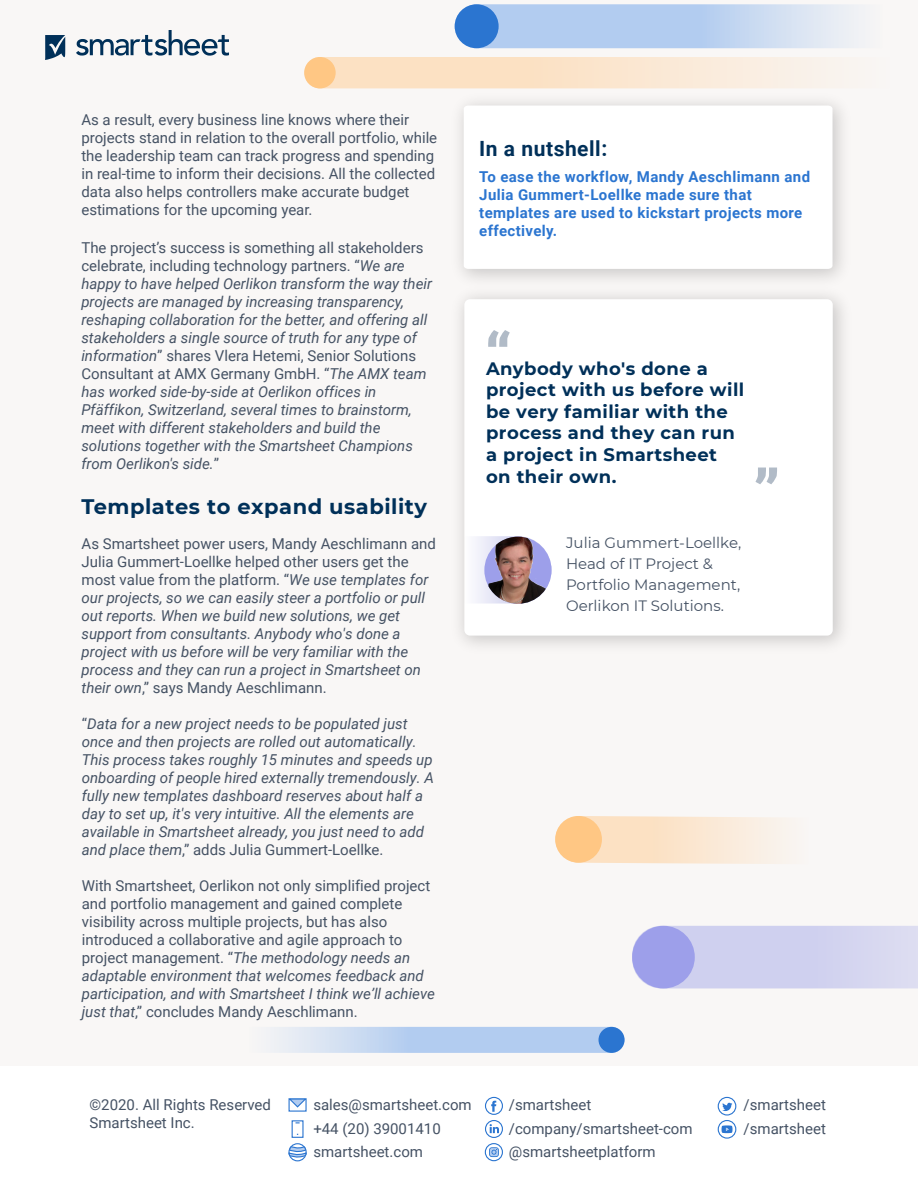
<style>
.page{position:relative;width:918px;height:1188px;background:#f9f7f6}
.page>*{position:absolute;margin:0;border:0;box-sizing:border-box;transform-origin:0 0}
.t1{font:700 21px "Montserrat";letter-spacing:.025em;color:#003059}
.t2{font:700 21px "Roboto";letter-spacing:.025em;color:#003059}
.t3{font:700 18px/21.6px "Montserrat";letter-spacing:.025em;color:#003059}
.t4{font:italic 15px/18px "Roboto";color:#455264}
.t5{font:15px/18px "Roboto";color:#455264}
.t6{font:700 15px/18px "Roboto";letter-spacing:.025em;color:#2b75d0}
.t7{font:15px/21px "Montserrat";color:#455264}
.s1{font-style:normal}
.s2{font-style:italic}
</style>
<div class="page">
<svg style="left:76px;top:30px;width:153px;height:26px"></svg>
<svg style="left:45px;top:35px;width:20px;height:25px"></svg>
<svg style="left:304px;top:57px;width:517px;height:31px;background:#fae5ce"></svg>
<div style="left:304px;top:57px;width:32px;height:31px;background:#ffc784;border-radius:16px"></div>
<svg style="left:455px;top:4px;width:399px;height:44px;background:#c0d4f0"></svg>
<div style="left:455px;top:4px;width:44px;height:44px;background:#2b75d0;border-radius:22px"></div>
<div style="left:0;top:1067px;width:918px;height:121px;background:#fff"></div>
<svg style="left:288px;top:1098px;width:19px;height:10px"></svg>
<div style="left:292px;top:1120px;width:12px;height:18px;border:1px solid #2b75d0"></div>
<div style="left:288px;top:1143px;width:19px;height:18px;border:1px solid #2b75d0;border-radius:50%"></div>
<svg style="left:288px;top:1147px;width:19px;height:13px"></svg>
<div style="left:485px;top:1097px;width:18px;height:18px;border:1px solid #2b75d0;border-radius:50%"></div>
<svg style="left:491px;top:1101px;width:5px;height:11px"></svg>
<div style="left:485px;top:1120px;width:18px;height:18px;border:1px solid #2b75d0;border-radius:50%"></div>
<svg style="left:490px;top:1124px;width:9px;height:9px"></svg>
<div style="left:485px;top:1143px;width:18px;height:18px;border:1px solid #2b75d0;border-radius:50%"></div>
<svg style="left:489px;top:1147px;width:10px;height:10px"></svg>
<div style="left:718px;top:1120px;width:18px;height:19px;border:1px solid #2b75d0;border-radius:50%"></div>
<svg style="left:722px;top:1125px;width:11px;height:8px"></svg>
<div style="left:718px;top:1097px;width:18px;height:19px;border:1px solid #2b75d0;border-radius:50%"></div>
<svg style="left:722px;top:1103px;width:10px;height:8px"></svg>
<img style="left:443px;top:85px;width:399px;height:194px">
<div style="left:464px;top:106px;width:369px;height:163px;background:#fff"></div>
<div style="left:464px;top:299px;width:369px;height:337px;background:#fff;border-radius:6px"></div>
<svg style="left:755px;top:468px;width:22px;height:16px"></svg>
<svg style="left:488px;top:330px;width:22px;height:17px"></svg>
<svg style="left:464px;top:536px;width:60px;height:68px"></svg>
<img style="left:488px;top:537px;width:64px;height:67px">
<svg style="left:632px;top:926px;width:286px;height:62px;background:#d3d3ef"></svg>
<div style="left:632px;top:926px;width:63px;height:62px;background:#9d9fea;border-radius:31px"></div>
<svg style="left:274px;top:1027px;width:345px;height:26px;background:#bfd4f0"></svg>
<div style="left:599px;top:1027px;width:26px;height:26px;background:#2b75d0;border-radius:13px"></div>
<svg style="left:557px;top:816px;width:223px;height:48px;background:#fae7d2"></svg>
<div style="left:555px;top:816px;width:47px;height:47px;background:#ffc784;border-radius:23px"></div>
<p class="t5" style="left:81px;top:110px;width:357px">As a result, every business line knows where their projects stand in relation to the overall portfolio, while the leadership team can track progress and spending in real-time to inform their decisions. All the collected data also helps controllers make accurate budget estimations for the upcoming year.</p>
<p class="t4" style="left:81px;top:238px;width:352px"><span class="s1">The project’s success is something all stakeholders celebrate, including technology partners. “</span>We are happy to have helped Oerlikon transform the way their projects are managed by increasing transparency, reshaping collaboration for the better, and offering all stakeholders a single source of truth for any type of information<span class="s1">” shares Vlera Hetemi, Senior Solutions Consultant at AMX Germany GmbH. “</span>The AMX team has worked side-by-side at Oerlikon offices in Pfäffikon, Switzerland, several times to brainstorm, meet with different stakeholders and build the solutions together with the Smartsheet Champions from Oerlikon's side.<span class="s1">”</span></p>
<h1 class="t1" style="left:81px;top:492px;width:347px">Templates to expand usability</h1>
<p class="t4" style="left:82px;top:534px;width:356px"><span class="s1">As Smartsheet power users, Mandy Aeschlimann and Julia Gummert-Loellke helped other users get the most value from the platform. “</span>We use templates for our projects, so we can easily steer a portfolio or pull out reports. When we build new solutions, we get support from consultants. Anybody who's done a project with us before will be very familiar with the process and they can run a project in Smartsheet on their own<span class="s1">,” says Mandy Aeschlimann.</span></p>
<p class="t4" style="left:82px;top:714px;width:354px"><span class="s1">“</span>Data for a new project needs to be populated just once and then projects are rolled out automatically.<br>This process takes roughly 15 minutes and speeds up onboarding of people hired externally tremendously. A fully new templates dashboard reserves about half a day to set up, it's very intuitive. All the elements are available in Smartsheet already, you just need to add and place them<span class="s1">,” adds Julia Gummert-Loellke.</span></p>
<p class="t5" style="left:82px;top:876px;width:355px">With Smartsheet, Oerlikon not only simplified project and portfolio management and gained complete visibility across multiple projects, but has also introduced a collaborative and agile approach to project management. “<span class="s2">The methodology needs an adaptable environment that welcomes feedback and participation, and with Smartsheet I think we’ll achieve just that</span>,” concludes Mandy Aeschlimann.</p>
<h1 class="t2" style="left:479px;top:133px;width:129px">In a nutshell:</h1>
<p class="t6" style="left:479px;top:167px;width:332px">To ease the workflow, Mandy Aeschlimann and Julia Gummert-Loellke made sure that templates are used to kickstart projects more effectively.</p>
<p class="t3" style="left:486px;top:356px;width:260px">Anybody who's done a project with us before will be very familiar with the process and they can run a project in Smartsheet on their own.</p>
<p class="t7" style="left:566px;top:532px;width:177px">Julia Gummert-Loellke,<br>Head of IT Project &amp;<br>Portfolio Management,<br>Oerlikon IT Solutions.</p>
<p class="t5" style="left:90px;top:1095px;width:183px">©2020. All Rights Reserved<br>Smartsheet Inc.</p>
<p class="t5" style="left:313px;top:1092px;width:160px;line-height:23.9px">sales@smartsheet.com +44 (20) 39001410 smartsheet.com</p>
<p class="t5" style="left:509px;top:1092px;width:185px;line-height:23.9px">/smartsheet /company/smartsheet-com @smartsheetplatform</p>
<p class="t5" style="left:744px;top:1092px;width:84px;line-height:24.2px">/smartsheet /smartsheet</p>
</div>
